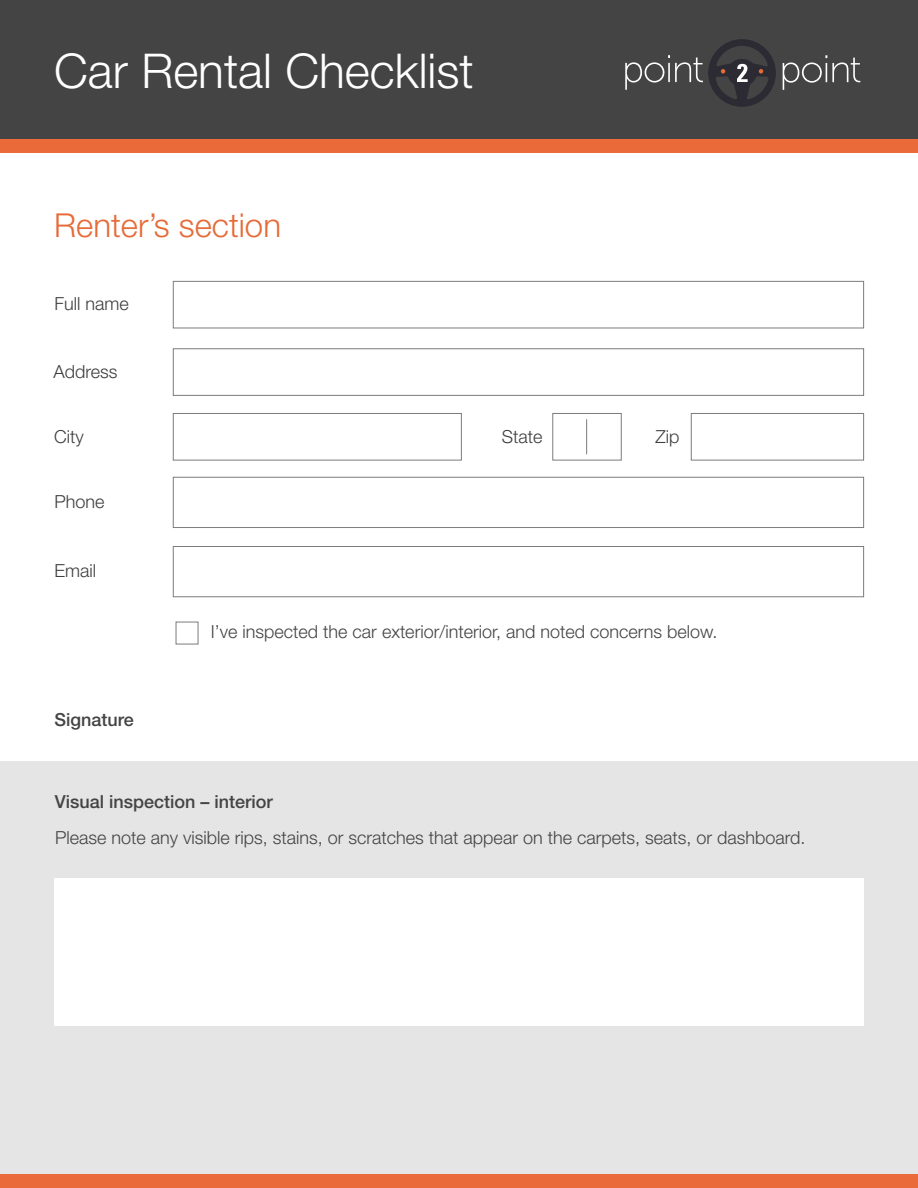
<style>
.page{position:relative;width:918px;height:1188px;background:#fff}
.page>*{position:absolute;margin:0;border:0;box-sizing:border-box;transform-origin:0 0}
.t1{font:300 48px "Helvetica Neue LT Std";color:#fff}
.t2{font:300 33px "Helvetica Neue LT Std";color:#e66b38}
.t3{font:300 18px "Helvetica Neue LT Std";color:#444}
.t4{font:300 18px "Helvetica Neue LT Std";color:#3e3e3f}
.t5{font:500 18px "Helvetica Neue LT Std";color:#444}
</style>
<div class="page">
<div style="left:0;top:761px;width:918px;height:413px;background:#e5e5e5"></div>
<div style="left:0;top:0;width:918px;height:140px;background:#444"></div>
<div style="left:0;top:140px;width:918px;height:13px;background:#eb6a39"></div>
<div style="left:0;top:1174px;width:918px;height:14px;background:#eb6a39"></div>
<svg style="left:625px;top:39px;width:151px;height:68px"></svg>
<svg style="left:783px;top:55px;width:77px;height:35px"></svg>
<div style="left:173px;top:281px;width:691px;height:47px;border:1px solid #7c7c7c"></div>
<div style="left:173px;top:413px;width:289px;height:47px;border:1px solid #7c7c7c"></div>
<div style="left:552px;top:413px;width:70px;height:47px;border:1px solid #7c7c7c"></div>
<div style="left:691px;top:413px;width:173px;height:47px;border:1px solid #7c7c7c"></div>
<div style="left:173px;top:477px;width:691px;height:51px;border:1px solid #7c7c7c"></div>
<div style="left:173px;top:546px;width:691px;height:51px;border:1px solid #7c7c7c"></div>
<div style="left:54px;top:878px;width:810px;height:147px;background:#fff"></div>
<div style="left:173px;top:348px;width:691px;height:48px;border:1px solid #7c7c7c"></div>
<hr style="left:586px;top:419px;width:1px;height:35px;background:#7c7c7c">
<p class="t1" style="left:54px;top:42px;width:421px">Car Rental Checklist</p>
<p class="t2" style="left:54px;top:205px;width:228px">Renter’s section</p>
<p class="t4" style="left:54px;top:293px;width:76px">Full name</p>
<p class="t4" style="left:54px;top:361px;width:66px">Address</p>
<p class="t4" style="left:54px;top:426px;width:31px">City</p>
<p class="t4" style="left:502px;top:426px;width:42px">State</p>
<p class="t4" style="left:54px;top:491px;width:52px">Phone</p>
<p class="t4" style="left:54px;top:560px;width:43px">Email</p>
<p class="t4" style="left:655px;top:426px;width:25px">Zip</p>
<p class="t5" style="left:54px;top:709px;width:81px">Signature</p>
<p class="t3" style="left:211px;top:621px;width:508px">I’ve inspected the car exterior/interior, and noted concerns below.</p>
<p class="t5" style="left:55px;top:791px;width:220px">Visual inspection – interior</p>
<p class="t3" style="left:55px;top:826px;width:752px">Please note any visible rips, stains, or scratches that appear on the carpets, seats, or dashboard.</p>
</div>
